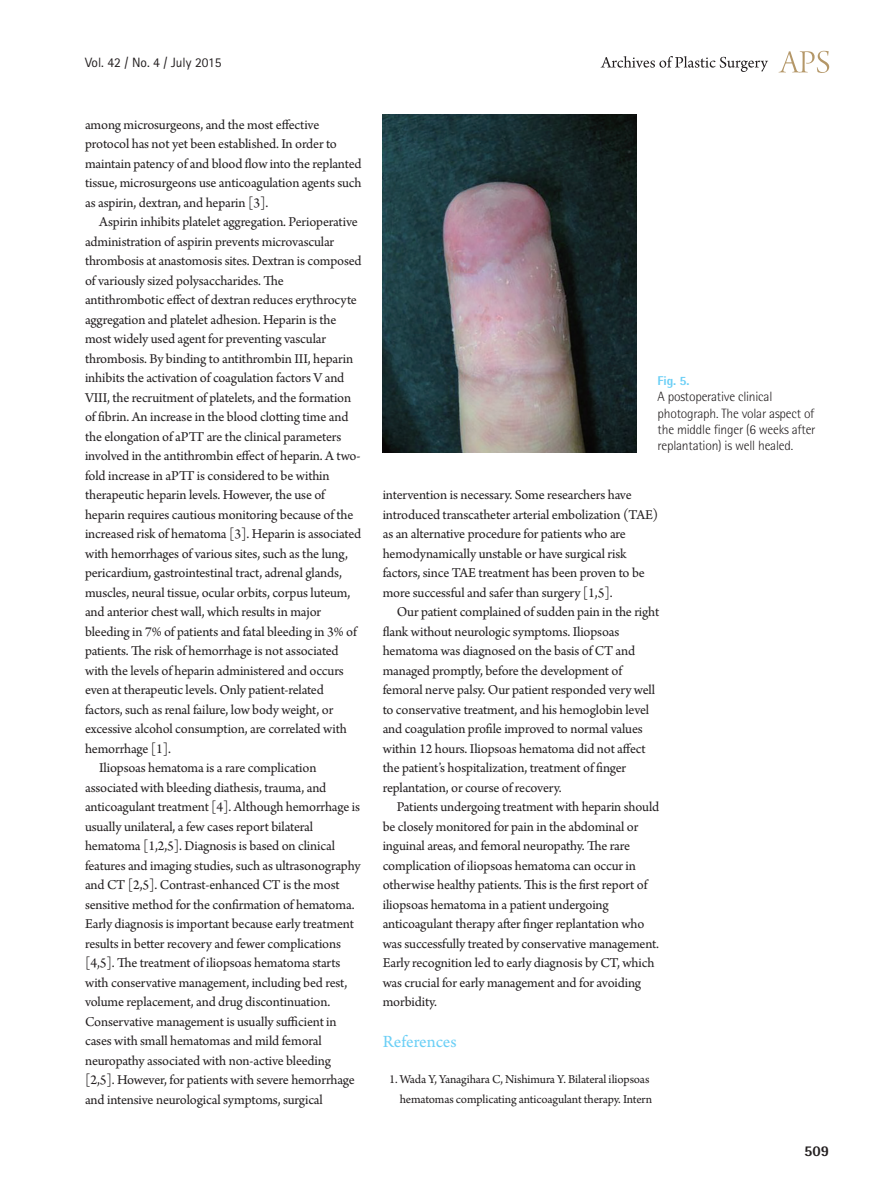
<style>
.page{position:relative;width:893px;height:1191px;background:#fff}
.page>*{position:absolute;margin:0;border:0;box-sizing:border-box;transform-origin:0 0}
.대제목{font:18px "Arno Pro";letter-spacing:-.005em;color:#6bcff6}
.t1{font:800 15px "Rotis Semi Sans Std";color:#231f20}
.본문{font:14.25px/19.5px "Arno Pro";letter-spacing:-.01em;color:#231f20}
.표_그림_설명{font:300 13.5px/16.2px "Rotis Semi Sans Std";letter-spacing:-.015em;color:#231f20}
.t2{font:13.5px "Rotis Sans Serif Std";color:#231f20}
.참고문헌_1{font:12.75px/19.5px "Arno Pro";letter-spacing:-.015em;color:#231f20;text-align:right}
.표_그림_설명-2{font:800 12.75px "Rotis Semi Sans Std";color:#6bcff6}
</style>
<div class="page">
<svg style="left:779px;top:51px;width:50px;height:22px"></svg>
<svg style="left:601px;top:56px;width:167px;height:16px"></svg>
<img style="left:383px;top:115px;width:253px;height:337px">
<p class="t2" style="left:85px;top:54px;width:138px">Vol. 42 / No. 4 / July 2015</p>
<p class="본문" style="left:85px;top:115px;width:278px">among microsurgeons, and the most effective protocol has not yet been established. In order to maintain patency of and blood flow into the replanted tissue, microsurgeons use anticoagulation agents such as aspirin, dextran, and heparin [3].</p>
<p class="본문" style="left:85px;top:213px;width:278px;text-indent:14px">Aspirin inhibits platelet aggregation. Perioperative administration of aspirin prevents microvascular thrombosis at anastomosis sites. Dextran is composed of variously sized polysaccharides. The antithrombotic effect of dextran reduces erythrocyte aggregation and platelet adhesion. Heparin is the most widely used agent for preventing vascular thrombosis. By binding to antithrombin III, heparin inhibits the activation of coagulation factors V and VIII, the recruitment of platelets, and the formation of fibrin. An increase in the blood clotting time and the elongation of aPTT are the clinical parameters involved in the antithrombin effect of heparin. A two&shy;fold increase in aPTT is considered to be within therapeutic heparin levels. However, the use of heparin requires cautious monitoring because of the increased risk of hematoma [3]. Heparin is associated with hemorrhages of various sites, such as the lung, pericardium, gastrointestinal tract, adrenal glands, muscles, neural tissue, ocular orbits, corpus luteum, and anterior chest wall, which results in major bleeding in 7% of patients and fatal bleeding in 3% of patients. The risk of hemorrhage is not associated with the levels of heparin administered and occurs even at therapeutic levels. Only patient-related factors, such as renal failure, low body weight, or excessive alcohol consumption, are correlated with hemorrhage [1].</p>
<p class="본문" style="left:85px;top:759px;width:277px;text-indent:14px">Iliopsoas hematoma is a rare complication associated with bleeding diathesis, trauma, and anticoagulant treatment [4]. Although hemorrhage is usually unilateral, a few cases report bilateral hematoma [1,2,5]. Diagnosis is based on clinical features and imaging studies, such as ultrasonography and CT [2,5]. Contrast-enhanced CT is the most sensitive method for the confirmation of hematoma.<br>Early diagnosis is important because early treatment results in better recovery and fewer complications [4,5]. The treatment of iliopsoas hematoma starts with conservative management, including bed rest, volume replacement, and drug discontinuation.<br>Conservative management is usually sufficient in cases with small hematomas and mild femoral neuropathy associated with non-active bleeding [2,5]. However, for patients with severe hemorrhage and intensive neurological symptoms, surgical</p>
<p class="표_그림_설명-2" style="left:658px;top:372px;width:33px">Fig. 5.</p>
<p class="표_그림_설명" style="left:658px;top:389px;width:159px">A postoperative clinical photograph. The volar aspect of the middle finger (6 weeks after replantation) is well healed.</p>
<p class="본문" style="left:383px;top:486px;width:277px">intervention is necessary. Some researchers have introduced transcatheter arterial embolization (TAE) as an alternative procedure for patients who are hemodynamically unstable or have surgical risk factors, since TAE treatment has been proven to be more successful and safer than surgery [1,5].</p>
<p class="본문" style="left:383px;top:603px;width:278px;text-indent:14px">Our patient complained of sudden pain in the right flank without neurologic symptoms. Iliopsoas hematoma was diagnosed on the basis of CT and managed promptly, before the development of femoral nerve palsy. Our patient responded very well to conservative treatment, and his hemoglobin level and coagulation profile improved to normal values within 12 hours. Iliopsoas hematoma did not affect the patient’s hospitalization, treatment of finger replantation, or course of recovery.</p>
<p class="본문" style="left:383px;top:798px;width:278px;text-indent:14px">Patients undergoing treatment with heparin should be closely monitored for pain in the abdominal or inguinal areas, and femoral neuropathy. The rare complication of iliopsoas hematoma can occur in otherwise healthy patients. This is the first report of iliopsoas hematoma in a patient undergoing anticoagulant therapy after finger replantation who was successfully treated by conservative management.<br>Early recognition led to early diagnosis by CT, which was crucial for early management and for avoiding morbidity.</p>
<p class="대제목" style="left:383px;top:1031px;width:75px">References</p>
<p class="참고문헌_1" style="left:389px;top:1070px;width:264px">1. Wada Y, Yanagihara C, Nishimura Y. Bilateral iliopsoas hematomas complicating anticoagulant therapy. Intern</p>
<p class="t1" style="left:804px;top:1141px;width:27px">509</p>
</div>
